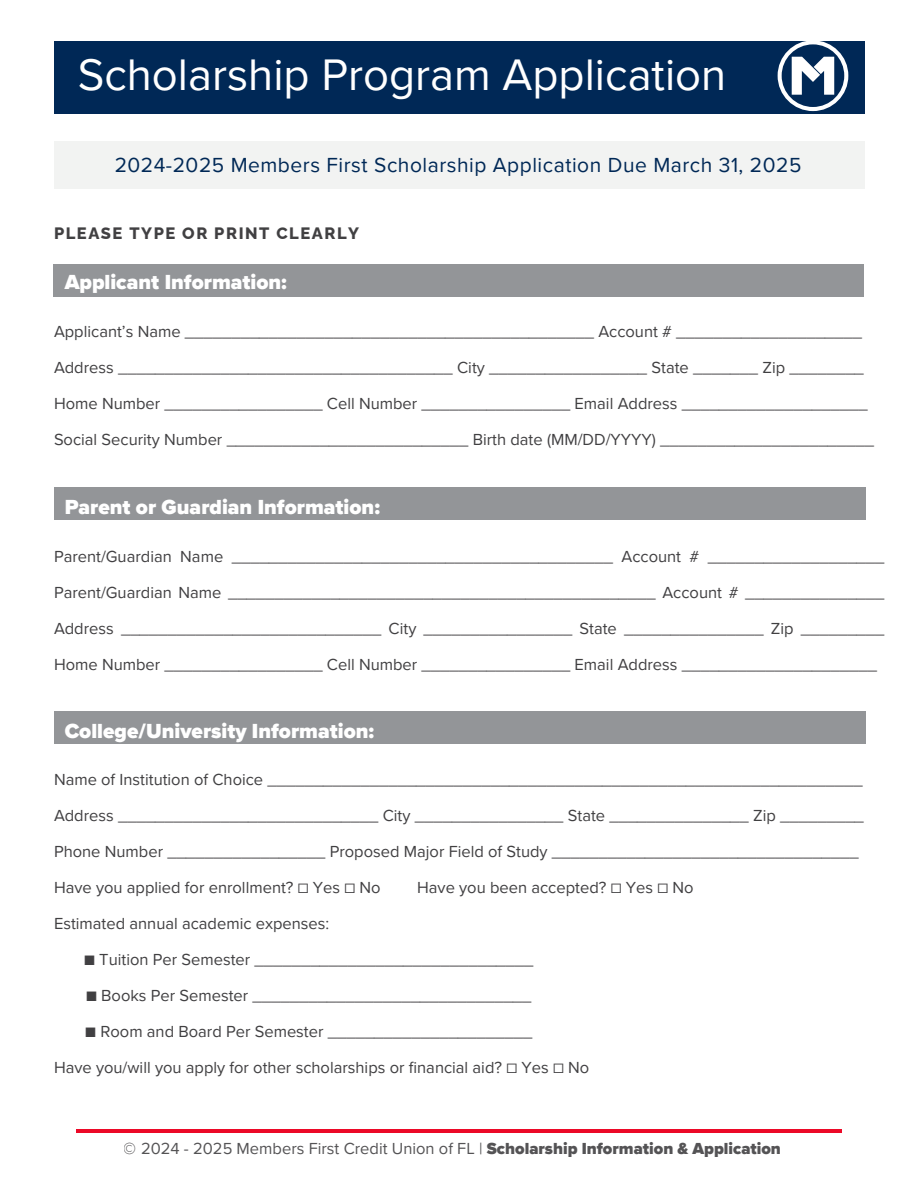
<style>
.page{position:relative;width:918px;height:1188px;background:#fff}
.page>*{position:absolute;margin:0;border:0;box-sizing:border-box;transform-origin:0 0}
.t1{font:45.45px "Proxima Nova";color:#fff}
.t2{font:900 21px "Proxima Nova";color:#fff}
.t3{font:21px "Proxima Nova";letter-spacing:.025em;color:#002856}
.t4{font:16.5px/36px "Proxima Nova";color:#414042}
.t5{font:800 16.5px "Raleway";letter-spacing:.095em;color:#414042}
.s1{font-weight:900}
</style>
<div class="page">
<div style="left:53px;top:264px;width:811px;height:33px;background:#939598"></div>
<div style="left:54px;top:487px;width:811px;height:33px;background:#939598"></div>
<div style="left:54px;top:712px;width:811px;height:32px;background:#939598"></div>
<div style="left:54px;top:141px;width:811px;height:48px;background:#f2f3f2"></div>
<hr style="left:77px;top:1129px;width:764px;height:3px;background:#ec0928">
<div style="left:55px;top:42px;width:809px;height:71px;background:#002856"></div>
<svg style="left:778px;top:41px;width:83px;height:71px"></svg>
<p class="t1" style="left:78px;top:48px;width:650px">Scholarship Program Application</p>
<p class="t3" style="left:115px;top:153px;width:688px">2024-2025 Members First Scholarship Application Due March 31, 2025</p>
<h2 class="t5" style="left:54px;top:223px;width:307px">PLEASE TYPE OR PRINT CLEARLY</h2>
<p class="t2" style="left:65px;top:270px;width:224px">Applicant Information:</p>
<h1 class="t4" style="left:54px;top:314px;width:822px">Applicant’s Name ____________________________________________ Account # ____________________ Address ____________________________________ City _________________ State _______ Zip ________ Home Number _________________ Cell Number ________________ Email Address ____________________ Social Security Number __________________________ Birth date (MM/DD/YYYY) _______________________</h1>
<p class="t2" style="left:65px;top:495px;width:317px">Parent or Guardian Information:</p>
<p class="t4" style="left:54px;top:539px;width:832px;text-align:justify">Parent/Guardian Name _________________________________________ Account # ___________________ Parent/Guardian Name ______________________________________________ Account # _______________ Address ____________________________ City ________________ State _______________ Zip _________ Home Number _________________ Cell Number ________________ Email Address _____________________</p>
<p class="t2" style="left:65px;top:718px;width:311px">College/University Information:</p>
<h3 class="t4" style="left:54px;top:762px;width:811px;text-align:justify">Name of Institution of Choice ________________________________________________________________ Address ____________________________ City ________________ State _______________ Zip _________ Phone Number _________________ Proposed Major Field of Study _________________________________</h3>
<h4 class="t4" style="left:54px;top:870px;width:328px">Have you applied for enrollment? ☐ Yes ☐ No<br>Estimated annual academic expenses:</h4>
<h2 class="t4" style="left:417px;top:870px;width:278px">Have you been accepted? ☐ Yes ☐ No</h2>
<p class="t4" style="left:84px;top:942px;width:451px">■ Tuition Per Semester ______________________________</p>
<p class="t4" style="left:86px;top:978px;width:447px">■ Books Per Semester ______________________________</p>
<p class="t4" style="left:85px;top:1014px;width:449px">■ Room and Board Per Semester ______________________</p>
<h2 class="t4" style="left:54px;top:1050px;width:537px">Have you/will you apply for other scholarships or financial aid? ☐ Yes ☐ No</h2>
<p class="t4" style="left:124px;top:1131px;width:659px">© 2024 - 2025 Members First Credit Union of FL | <span class="s1">Scholarship Information &amp; Application</span></p>
</div>
